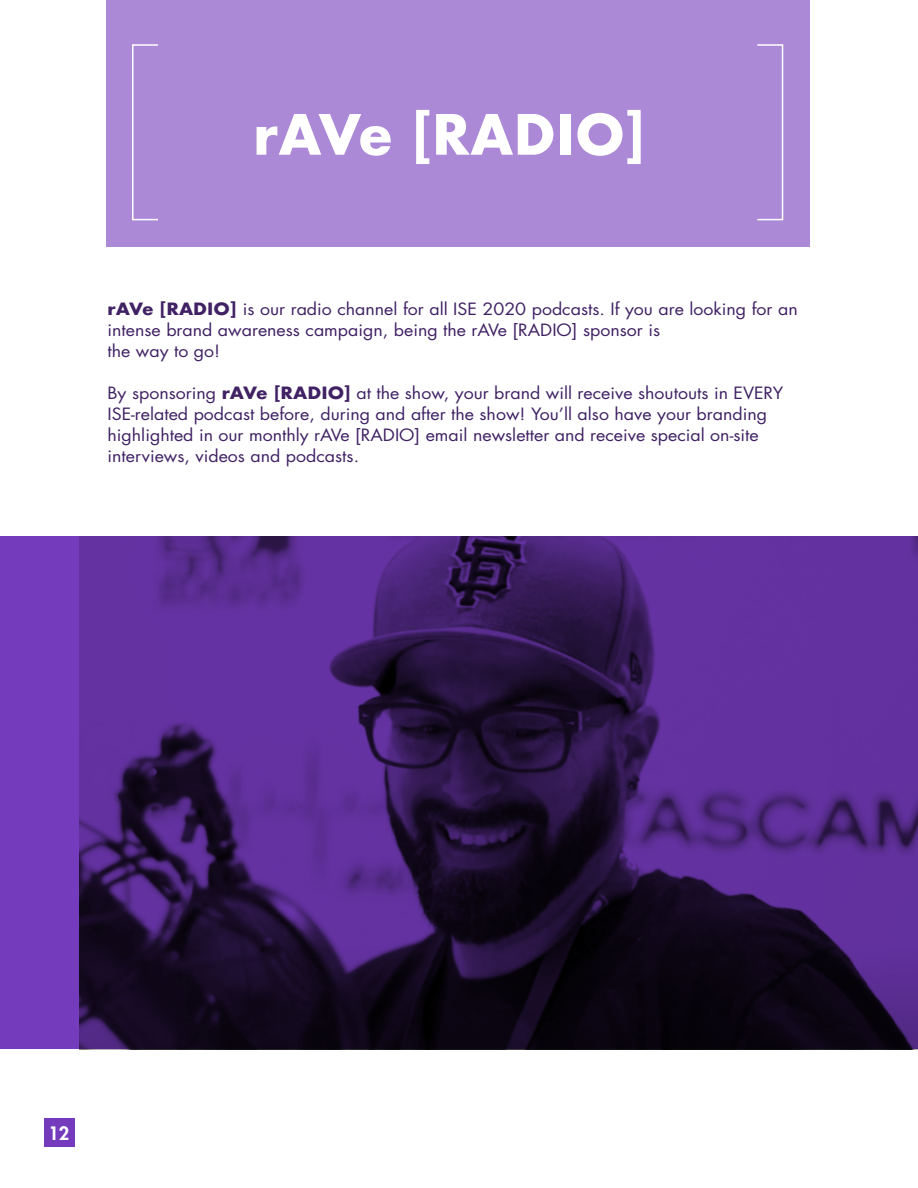
<style>
.page{position:relative;width:918px;height:1188px;background:#fff}
.page>*{position:absolute;margin:0;border:0;box-sizing:border-box;transform-origin:0 0}
.t1{font:700 54px "Futura";color:#fff}
.t2{font:800 18px "Futura Std";color:#fff}
.t3{font:16.5px/21px "Futura Std";color:#402264;scale:1.08 1}
.s1{font-family:"Futura";font-weight:700}
</style>
<div class="page">
<div style="left:45px;top:1118px;width:30px;height:29px;background:#753bbd"></div>
<div style="left:106px;top:0;width:704px;height:247px;background:#ac89d7"></div>
<div style="left:132px;top:44px;width:27px;height:176px;border:2px solid #fff"></div>
<div style="left:757px;top:44px;width:26px;height:176px;border:2px solid #fff"></div>
<svg style="left:0;top:536px;width:918px;height:513px;background:#42216b"></svg>
<h1 class="t1" style="left:253px;top:95px;width:394px">rAVe [RADIO]</h1>
<p class="t3" style="left:108px;top:299px;width:641px"><span class="s1">rAVe [RADIO]</span> is our radio channel for all ISE 2020 podcasts. If you are looking for an intense brand awareness campaign, being the rAVe [RADIO] sponsor is<br>the way to go!</p>
<p class="t3" style="left:108px;top:383px;width:627px">By sponsoring <span class="s1">rAVe [RADIO]</span> at the show, your brand will receive shoutouts in EVERY ISE-related podcast before, during and after the show! You’ll also have your branding highlighted in our monthly rAVe [RADIO] email newsletter and receive special on-site interviews, videos and podcasts.</p>
<p class="t2" style="left:48px;top:1122px;width:22px">12</p>
</div>
